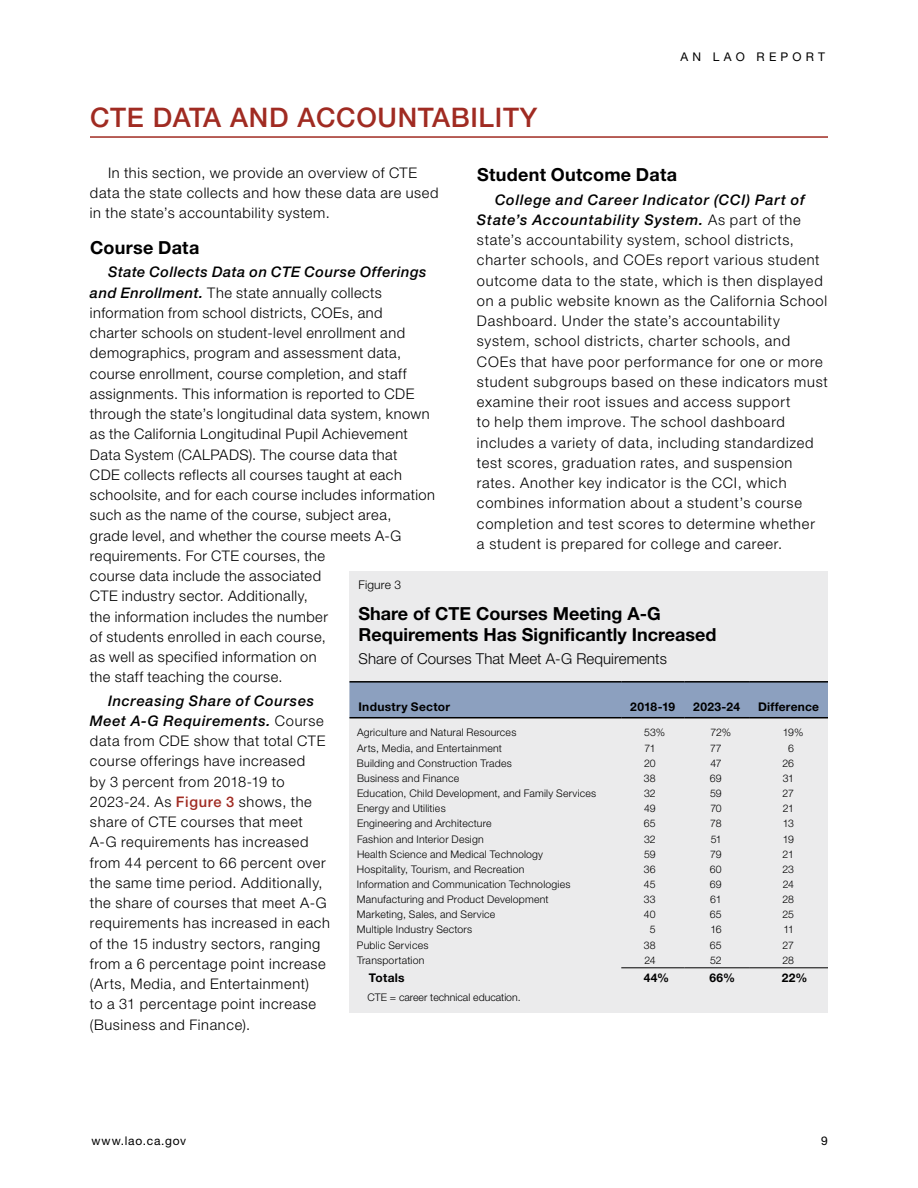
<style>
.page{position:relative;width:918px;height:1188px;background:#fff}
.page>*{position:absolute;margin:0;border:0;box-sizing:border-box;transform-origin:0 0}
.t1{font:500 27px "Helvetica Neue LT Pro";letter-spacing:.025em;color:#a02b22}
.t2{font:700 18px/21.6px "Helvetica Neue LT Pro";color:#000}
.t3{font:700 18px "Helvetica Neue LT Pro";letter-spacing:.02em;color:#000}
.t4{font:300 15px "Helvetica Neue LT Pro";letter-spacing:.005em;color:#000}
.t5{font:300 14.7px/20.2px "Helvetica Neue LT Pro";letter-spacing:.04em;color:#000}
.t6{font:700 12px "Helvetica Neue LT";letter-spacing:.02em;color:#000}
.t7{font:700 12px "Helvetica Neue LT Pro";letter-spacing:.025em;color:#000}
.t8{font:12px "Helvetica Neue LT Pro";letter-spacing:.065em;color:#000}
.t9{font:12px "Helvetica Neue LT Pro";letter-spacing:.35em;color:#000}
.t10{font:300 12px "Helvetica Neue LT Pro";letter-spacing:.015em;color:#000}
.t11{font:12px "Helvetica Neue LT Pro";letter-spacing:.33em;color:#000}
.t12{font:300 10.5px "Helvetica Neue LT Pro";letter-spacing:.02em;color:#000}
.t13{font:300 10.5px "Helvetica Neue LT Pro";color:#000}
.s1{font-weight:500;font-style:italic}
.s2{font-weight:500;color:#a02b22}
</style>
<div class="page">
<hr style="left:90px;top:136px;width:738px;height:2px;background:#a02b22">
<div style="left:350px;top:571px;width:478px;height:441px;background:#ebebec"></div>
<div style="left:350px;top:683px;width:478px;height:34px;background:#8ca0bf"></div>
<hr style="left:350px;top:681px;width:271px;height:2px;background:#000">
<hr style="left:350px;top:717px;width:271px;height:1px;background:#000">
<hr style="left:621px;top:967px;width:63px;height:1px;background:#000">
<hr style="left:684px;top:967px;width:65px;height:1px;background:#000">
<hr style="left:749px;top:967px;width:79px;height:1px;background:#000">
<hr style="left:621px;top:681px;width:63px;height:2px;background:#000">
<hr style="left:684px;top:681px;width:65px;height:2px;background:#000">
<hr style="left:749px;top:681px;width:79px;height:2px;background:#000">
<hr style="left:621px;top:717px;width:63px;height:1px;background:#000">
<hr style="left:684px;top:717px;width:65px;height:1px;background:#000">
<hr style="left:749px;top:717px;width:79px;height:1px;background:#000">
<p class="t9" style="left:681px;top:49px;width:146px">AN LAO REPORT</p>
<h1 class="t1" style="left:90px;top:101px;width:449px">CTE DATA AND ACCOUNTABILITY</h1>
<p class="t5" style="left:90px;top:162px;width:350px;text-indent:18px">In this section, we provide an overview of CTE data the state collects and how these data are used in the state’s accountability system.</p>
<p class="t2" style="left:90px;top:236px;width:111px">Course Data</p>
<p class="t5" style="left:90px;top:262px;width:346px;text-indent:18px"><span class="s1">State Collects Data on CTE Course Offerings and Enrollment.</span> The state annually collects information from school districts, COEs, and<br>charter schools on student-level enrollment and demographics, program and assessment data, course enrollment, course completion, and staff assignments. This information is reported to CDE through the state’s longitudinal data system, known as the California Longitudinal Pupil Achievement Data System (CALPADS). The course data that<br>CDE collects reflects all courses taught at each schoolsite, and for each course includes information such as the name of the course, subject area,<br>grade level, and whether the course meets A-G requirements. For CTE courses, the<br>course data include the associated<br>CTE industry sector. Additionally,<br>the information includes the number<br>of students enrolled in each course,<br>as well as specified information on<br>the staff teaching the course.</p>
<p class="t5" style="left:90px;top:690px;width:242px;text-indent:18px"><span class="s1">Increasing Share of Courses<br>Meet A-G Requirements.</span> Course data from CDE show that total CTE course offerings have increased<br>by 3 percent from 2018-19 to<br>2023-24. As <span class="s2">Figure 3</span> shows, the share of CTE courses that meet<br>A-G requirements has increased from 44 percent to 66 percent over the same time period. Additionally, the share of courses that meet A-G requirements has increased in each of the 15 industry sectors, ranging from a 6 percentage point increase (Arts, Media, and Entertainment)<br>to a 31 percentage point increase (Business and Finance).</p>
<p class="t3" style="left:477px;top:164px;width:202px">Student Outcome Data</p>
<p class="t5" style="left:477px;top:189px;width:352px;text-indent:18px"><span class="s1">College and Career Indicator (CCI) Part of State’s Accountability System.</span> As part of the state’s accountability system, school districts, charter schools, and COEs report various student outcome data to the state, which is then displayed on a public website known as the California School Dashboard. Under the state’s accountability system, school districts, charter schools, and COEs that have poor performance for one or more student subgroups based on these indicators must examine their root issues and access support<br>to help them improve. The school dashboard includes a variety of data, including standardized test scores, graduation rates, and suspension rates. Another key indicator is the CCI, which combines information about a student’s course completion and test scores to determine whether<br>a student is prepared for college and career.</p>
<p class="t10" style="left:358px;top:578px;width:44px">Figure 3</p>
<p class="t2" style="left:358px;top:602px;width:359px">Share of CTE Courses Meeting A-G<br>Requirements Has Significantly Increased</p>
<p class="t4" style="left:358px;top:649px;width:310px">Share of Courses That Meet A-G Requirements</p>
<p class="t6" style="left:358px;top:700px;width:93px">Industry Sector</p>
<p class="t6" style="left:630px;top:700px;width:46px">2018-19</p>
<p class="t6" style="left:693px;top:700px;width:48px">2023-24</p>
<p class="t6" style="left:758px;top:700px;width:62px">Difference</p>
<p class="t12" style="left:357px;top:726px;width:161px">Agriculture and Natural Resources</p>
<p class="t12" style="left:644px;top:726px;width:23px">53%</p>
<p class="t12" style="left:710px;top:726px;width:22px">72%</p>
<p class="t12" style="left:783px;top:726px;width:22px">19%</p>
<p class="t12" style="left:357px;top:742px;width:146px">Arts, Media, and Entertainment</p>
<p class="t12" style="left:645px;top:742px;width:13px">71</p>
<p class="t12" style="left:710px;top:742px;width:13px">77</p>
<p class="t12" style="left:788px;top:742px;width:7px">6</p>
<p class="t12" style="left:357px;top:757px;width:156px">Building and Construction Trades</p>
<p class="t12" style="left:644px;top:757px;width:13px">20</p>
<p class="t12" style="left:711px;top:757px;width:13px">47</p>
<p class="t12" style="left:782px;top:757px;width:13px">26</p>
<p class="t12" style="left:357px;top:772px;width:104px">Business and Finance</p>
<p class="t12" style="left:644px;top:772px;width:13px">38</p>
<p class="t12" style="left:710px;top:772px;width:13px">69</p>
<p class="t12" style="left:783px;top:772px;width:13px">31</p>
<p class="t12" style="left:357px;top:787px;width:241px">Education, Child Development, and Family Services</p>
<p class="t12" style="left:644px;top:787px;width:13px">32</p>
<p class="t12" style="left:710px;top:787px;width:13px">59</p>
<p class="t12" style="left:783px;top:787px;width:13px">27</p>
<p class="t12" style="left:357px;top:802px;width:90px">Energy and Utilities</p>
<p class="t12" style="left:644px;top:802px;width:13px">49</p>
<p class="t12" style="left:710px;top:802px;width:13px">70</p>
<p class="t12" style="left:783px;top:802px;width:13px">21</p>
<p class="t12" style="left:357px;top:817px;width:136px">Engineering and Architecture</p>
<p class="t12" style="left:644px;top:817px;width:13px">65</p>
<p class="t12" style="left:710px;top:817px;width:13px">78</p>
<p class="t12" style="left:783px;top:817px;width:13px">13</p>
<p class="t12" style="left:357px;top:832px;width:128px">Fashion and Interior Design</p>
<p class="t12" style="left:644px;top:832px;width:13px">32</p>
<p class="t12" style="left:711px;top:832px;width:13px">51</p>
<p class="t12" style="left:783px;top:832px;width:13px">19</p>
<p class="t12" style="left:357px;top:847px;width:188px">Health Science and Medical Technology</p>
<p class="t12" style="left:644px;top:847px;width:13px">59</p>
<p class="t12" style="left:710px;top:847px;width:13px">79</p>
<p class="t12" style="left:783px;top:847px;width:13px">21</p>
<p class="t12" style="left:357px;top:862px;width:169px">Hospitality, Tourism, and Recreation</p>
<p class="t12" style="left:644px;top:862px;width:13px">36</p>
<p class="t12" style="left:710px;top:862px;width:13px">60</p>
<p class="t12" style="left:782px;top:862px;width:13px">23</p>
<p class="t12" style="left:357px;top:878px;width:215px">Information and Communication Technologies</p>
<p class="t12" style="left:644px;top:878px;width:13px">45</p>
<p class="t12" style="left:710px;top:878px;width:13px">69</p>
<p class="t12" style="left:783px;top:878px;width:13px">24</p>
<p class="t12" style="left:357px;top:893px;width:193px">Manufacturing and Product Development</p>
<p class="t12" style="left:644px;top:893px;width:13px">33</p>
<p class="t12" style="left:710px;top:893px;width:13px">61</p>
<p class="t12" style="left:782px;top:893px;width:13px">28</p>
<p class="t12" style="left:357px;top:908px;width:140px">Marketing, Sales, and Service</p>
<p class="t12" style="left:644px;top:908px;width:13px">40</p>
<p class="t12" style="left:710px;top:908px;width:13px">65</p>
<p class="t12" style="left:783px;top:908px;width:13px">25</p>
<p class="t12" style="left:357px;top:923px;width:117px">Multiple Industry Sectors</p>
<p class="t12" style="left:650px;top:923px;width:7px">5</p>
<p class="t12" style="left:711px;top:923px;width:13px">16</p>
<p class="t12" style="left:783px;top:923px;width:12px">11</p>
<p class="t12" style="left:357px;top:939px;width:73px">Public Services</p>
<p class="t12" style="left:644px;top:939px;width:13px">38</p>
<p class="t12" style="left:710px;top:939px;width:13px">65</p>
<p class="t12" style="left:783px;top:939px;width:13px">27</p>
<p class="t12" style="left:357px;top:954px;width:69px">Transportation</p>
<p class="t12" style="left:645px;top:954px;width:13px">24</p>
<p class="t12" style="left:710px;top:954px;width:13px">52</p>
<p class="t12" style="left:783px;top:954px;width:13px">28</p>
<p class="t7" style="left:369px;top:970px;width:37px">Totals</p>
<p class="t7" style="left:644px;top:970px;width:27px">44%</p>
<p class="t7" style="left:710px;top:970px;width:27px">66%</p>
<p class="t7" style="left:782px;top:970px;width:27px">22%</p>
<p class="t13" style="left:367px;top:990px;width:155px">CTE = career technical education.</p>
<p class="t8" style="left:92px;top:1133px;width:96px">www.lao.ca.gov</p>
<p class="t11" style="left:821px;top:1134px;width:8px">9</p>
</div>
